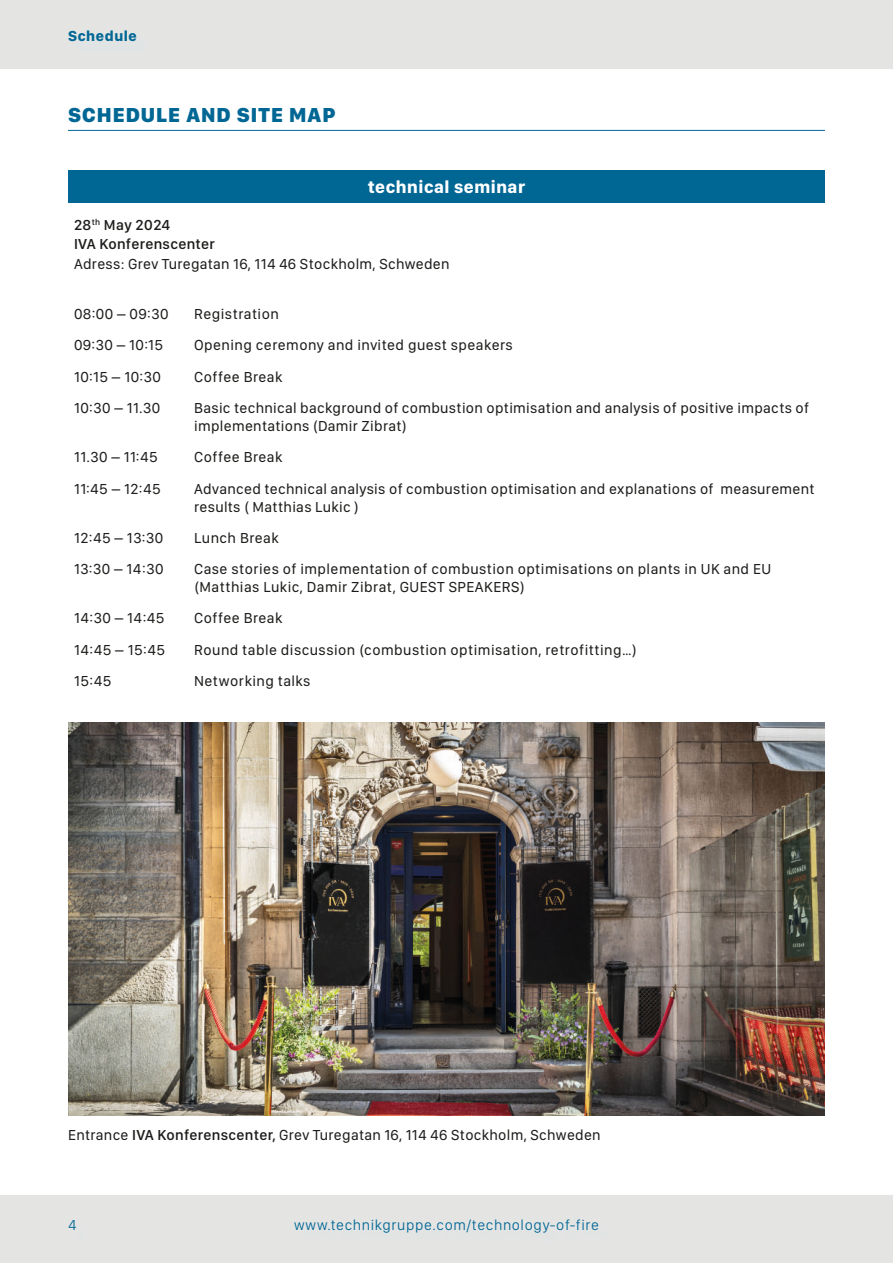
<style>
.page{position:relative;width:893px;height:1263px;background:#fff}
.page>*{position:absolute;margin:0;border:0;box-sizing:border-box;transform-origin:0 0}
.t1{font:800 21px "SF Compact Display";letter-spacing:.05em;color:#006795}
.t2{font:700 18px "SF Compact Display";letter-spacing:.03em;color:#fff}
.t3{font:15px/18px "SF Compact Display";letter-spacing:.03em;color:#1d1d1b}
.t4{font:300 15px "SF Compact Display";letter-spacing:.04em;color:#006795}
.t5{font:500 15px/19.5px "SF Compact Display";letter-spacing:.02em;color:#1d1d1b}
.t6{font:700 15px "SF Compact Display";letter-spacing:.04em;color:#006795}
.s1{font-weight:500}
</style>
<div class="page">
<div style="left:0;top:1195px;width:893px;height:68px;background:#e4e4e3"></div>
<div style="left:0;top:0;width:893px;height:68px;background:#e4e4e3"></div>
<hr style="left:68px;top:130px;width:757px;height:1px;background:#006795">
<div style="left:68px;top:170px;width:757px;height:33px;background:#006795"></div>
<img style="left:68px;top:723px;width:757px;height:392px">
<p class="t6" style="left:68px;top:27px;width:70px">Schedule</p>
<h1 class="t1" style="left:68px;top:102px;width:269px">SCHEDULE AND SITE MAP</h1>
<p class="t2" style="left:368px;top:176px;width:159px">technical seminar</p>
<p class="t5" style="left:74px;top:215px;width:142px">28<sup>th</sup> May 2024<br>IVA Konferenscenter</p>
<p class="t3" style="left:74px;top:255px;width:377px">Adress: Grev Turegatan 16, 114 46 Stockholm, Schweden</p>
<p class="t3" style="left:74px;top:305px;width:96px">08:00 – 09:30</p>
<p class="t3" style="left:194px;top:305px;width:86px">Registration</p>
<p class="t3" style="left:74px;top:336px;width:91px">09:30 – 10:15</p>
<p class="t3" style="left:194px;top:336px;width:320px">Opening ceremony and invited guest speakers</p>
<p class="t3" style="left:74px;top:367px;width:88px">10:15 – 10:30</p>
<p class="t3" style="left:194px;top:367px;width:90px">Coffee Break</p>
<p class="t3" style="left:74px;top:399px;width:88px">10:30 – 11.30</p>
<p class="t3" style="left:194px;top:399px;width:616px">Basic technical background of combustion optimisation and analysis of positive impacts of implementations (Damir Zibrat)</p>
<p class="t3" style="left:74px;top:448px;width:85px">11.30 – 11:45</p>
<p class="t3" style="left:194px;top:448px;width:90px">Coffee Break</p>
<p class="t3" style="left:74px;top:479px;width:88px">11:45 – 12:45</p>
<p class="t3" style="left:194px;top:479px;width:622px">Advanced technical analysis of combustion optimisation and explanations of measurement results ( Matthias Lukic )</p>
<p class="t3" style="left:74px;top:529px;width:91px">12:45 – 13:30</p>
<p class="t3" style="left:194px;top:529px;width:86px">Lunch Break</p>
<p class="t3" style="left:74px;top:560px;width:91px">13:30 – 14:30</p>
<p class="t3" style="left:194px;top:560px;width:579px">Case stories of implementation of combustion optimisations on plants in UK and EU (Matthias Lukic, Damir Zibrat, GUEST SPEAKERS)</p>
<p class="t3" style="left:74px;top:609px;width:92px">14:30 – 14:45</p>
<p class="t3" style="left:194px;top:609px;width:90px">Coffee Break</p>
<p class="t3" style="left:74px;top:640px;width:93px">14:45 – 15:45</p>
<p class="t3" style="left:194px;top:640px;width:445px">Round table discussion (combustion optimisation, retrofitting…)</p>
<p class="t3" style="left:74px;top:672px;width:39px">15:45</p>
<p class="t3" style="left:194px;top:672px;width:118px">Networking talks</p>
<p class="t3" style="left:68px;top:1126px;width:534px">Entrance <span class="s1">IVA Konferenscenter,</span> Grev Turegatan 16, 114 46 Stockholm, Schweden</p>
<p class="t4" style="left:68px;top:1216px;width:10px">4</p>
<p class="t4" style="left:294px;top:1216px;width:306px">www.technikgruppe.com/technology-of-fire</p>
</div>
